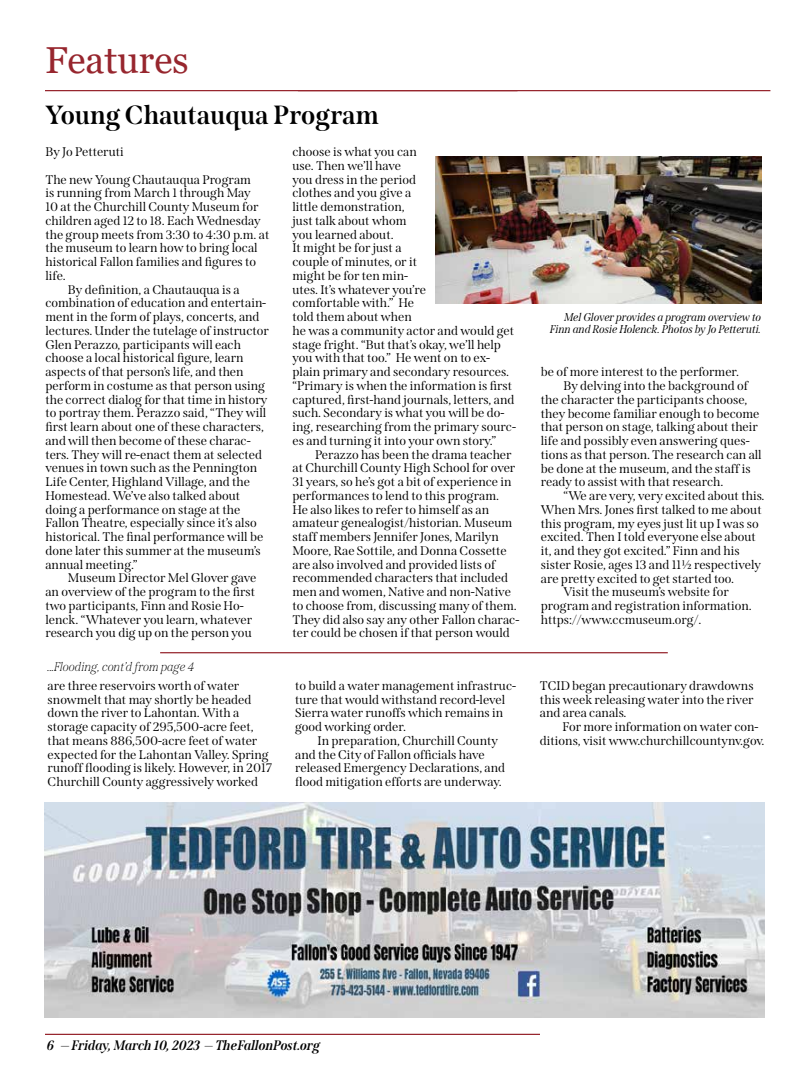
<style>
.page{position:relative;width:810px;height:1080px;background:#fff}
.page>*{position:absolute;margin:0;border:0;box-sizing:border-box;transform-origin:0 0}
.t1{font:37.5px "Georgia";color:#97262e}
.t2{font:700 26.25px "Span";color:#000}
.t3{font:italic 700 13.75px "Span";color:#000}
.t4{font:12.5px/13.8px "Span";color:#000}
.t5{font:italic 100 12.5px "Span";color:#000}
.t6{font:italic 11.25px/12.5px "Span";color:#000;text-align:right}
</style>
<div class="page">
<hr style="left:45px;top:1034px;width:495px;height:1px;background:#97262e">
<hr style="left:45px;top:90px;width:473px;height:1px;background:#97262e">
<hr style="left:298px;top:90px;width:472px;height:1px;background:#97262e">
<img style="left:436px;top:157px;width:326px;height:146px">
<img style="left:44px;top:802px;width:720px;height:216px">
<hr style="left:160px;top:652px;width:508px;height:1px;background:#97262e">
<h1 class="t1" style="left:45px;top:37px;width:145px">Features</h1>
<h2 class="t2" style="left:45px;top:100px;width:335px">Young Chautauqua Program</h2>
<p class="t4" style="left:45px;top:145px;width:80px">By Jo Petteruti</p>
<p class="t4" style="left:45px;top:172px;width:207px">The new Young Chautauqua Program</p>
<p class="t4" style="left:45px;top:186px;width:207px">is running from March 1 through May</p>
<p class="t4" style="left:45px;top:200px;width:215px">10 at the Churchill County Museum for</p>
<p class="t4" style="left:45px;top:214px;width:217px">children aged 12 to 18. Each Wednesday</p>
<p class="t4" style="left:45px;top:227px;width:225px">the group meets from 3:30 to 4:30 p.m. at</p>
<p class="t4" style="left:45px;top:241px;width:214px">the museum to learn how to bring local</p>
<p class="t4" style="left:45px;top:255px;width:212px">historical Fallon families and figures to</p>
<p class="t4" style="left:45px;top:269px;width:22px">life.</p>
<p class="t4" style="left:68px;top:282px;width:173px">By definition, a Chautauqua is a</p>
<p class="t4" style="left:45px;top:296px;width:222px">combination of education and entertain-</p>
<p class="t4" style="left:45px;top:310px;width:216px">ment in the form of plays, concerts, and</p>
<p class="t4" style="left:45px;top:324px;width:225px">lectures. Under the tutelage of instructor</p>
<p class="t4" style="left:45px;top:337px;width:197px">Glen Perazzo, participants will each</p>
<p class="t4" style="left:45px;top:351px;width:200px">choose a local historical figure, learn</p>
<p class="t4" style="left:45px;top:365px;width:200px">aspects of that person’s life, and then</p>
<p class="t4" style="left:45px;top:379px;width:221px">perform in costume as that person using</p>
<p class="t4" style="left:45px;top:392px;width:224px">the correct dialog for that time in history</p>
<p class="t4" style="left:45px;top:406px;width:222px">to portray them. Perazzo said, “They will</p>
<p class="t4" style="left:45px;top:420px;width:220px">first learn about one of these characters,</p>
<p class="t4" style="left:45px;top:434px;width:207px">and will then become of these charac-</p>
<p class="t4" style="left:45px;top:447px;width:218px">ters. They will re-enact them at selected</p>
<p class="t4" style="left:45px;top:461px;width:213px">venues in town such as the Pennington</p>
<p class="t4" style="left:45px;top:475px;width:206px">Life Center, Highland Village, and the</p>
<p class="t4" style="left:45px;top:489px;width:196px">Homestead. We’ve also talked about</p>
<p class="t4" style="left:45px;top:502px;width:196px">doing a performance on stage at the</p>
<p class="t4" style="left:45px;top:516px;width:213px">Fallon Theatre, especially since it’s also</p>
<p class="t4" style="left:45px;top:530px;width:219px">historical. The final performance will be</p>
<p class="t4" style="left:45px;top:544px;width:217px">done later this summer at the museum’s</p>
<p class="t4" style="left:45px;top:557px;width:94px">annual meeting.”</p>
<p class="t4" style="left:68px;top:571px;width:190px">Museum Director Mel Glover gave</p>
<p class="t4" style="left:45px;top:585px;width:211px">an overview of the program to the first</p>
<p class="t4" style="left:45px;top:599px;width:200px">two participants, Finn and Rosie Ho-</p>
<p class="t4" style="left:45px;top:612px;width:208px">lenck. “Whatever you learn, whatever</p>
<p class="t4" style="left:45px;top:626px;width:208px">research you dig up on the person you</p>
<p class="t5" style="left:48px;top:659px;width:148px">...Flooding, cont’d from page 4</p>
<p class="t4" style="left:48px;top:679px;width:226px">are three reservoirs worth of water snowmelt that may shortly be headed down the river to Lahontan. With a storage capacity of 295,500-acre feet, that means 886,500-acre feet of water expected for the Lahontan Valley. Spring runoff flooding is likely. However, in 2017<br>Churchill County aggressively worked</p>
<p class="t4" style="left:292px;top:145px;width:225px">choose is what you can<br>use. Then we’ll have<br>you dress in the period<br>clothes and you give a<br>little demonstration,<br>just talk about whom<br>you learned about.<br>It might be for just a<br>couple of minutes, or it<br>might be for ten min-<br>utes. It’s whatever you’re<br>comfortable with.” He<br>told them about when<br>he was a community actor and would get stage fright. “But that’s okay, we’ll help you with that too.” He went on to ex&shy;plain primary and secondary resources. “Primary is when the information is first captured, first-hand journals, letters, and such. Secondary is what you will be do&shy;ing, researching from the primary sourc&shy;es and turning it into your own story.”</p>
<p class="t4" style="left:292px;top:447px;width:228px;text-indent:22px">Perazzo has been the drama teacher at Churchill County High School for over 31 years, so he’s got a bit of experience in performances to lend to this program.<br>He also likes to refer to himself as an amateur genealogist/historian. Museum staff members Jennifer Jones, Marilyn Moore, Rae Sottile, and Donna Cossette are also involved and provided lists of recommended characters that included men and women, Native and non-Native to choose from, discussing many of them.<br>They did also say any other Fallon charac&shy;ter could be chosen if that person would</p>
<p class="t4" style="left:295px;top:679px;width:223px">to build a water management infrastruc&shy;ture that would withstand record-level Sierra water runoffs which remains in good working order.</p>
<p class="t4" style="left:295px;top:734px;width:212px;text-indent:22px">In preparation, Churchill County and the City of Fallon officials have released Emergency Declarations, and flood mitigation efforts are underway.</p>
<p class="t6" style="left:550px;top:311px;width:213px">Mel Glover provides a program overview to<br>Finn and Rosie Holenck. Photos by Jo Petteruti.</p>
<p class="t4" style="left:541px;top:365px;width:200px">be of more interest to the performer.</p>
<p class="t4" style="left:563px;top:379px;width:186px">By delving into the background of</p>
<p class="t4" style="left:541px;top:393px;width:208px">the character the participants choose,</p>
<p class="t4" style="left:541px;top:407px;width:220px">they become familiar enough to become</p>
<p class="t4" style="left:541px;top:420px;width:219px">that person on stage, talking about their</p>
<p class="t4" style="left:541px;top:434px;width:210px">life and possibly even answering ques-</p>
<p class="t4" style="left:541px;top:448px;width:222px">tions as that person. The research can all</p>
<p class="t4" style="left:541px;top:462px;width:211px">be done at the museum, and the staff is</p>
<p class="t4" style="left:541px;top:475px;width:184px">ready to assist with that research.</p>
<p class="t4" style="left:563px;top:489px;width:203px">“We are very, very excited about this.</p>
<p class="t4" style="left:541px;top:503px;width:222px">When Mrs. Jones first talked to me about</p>
<p class="t4" style="left:541px;top:517px;width:219px">this program, my eyes just lit up I was so</p>
<p class="t4" style="left:541px;top:530px;width:217px">excited. Then I told everyone else about</p>
<p class="t4" style="left:541px;top:544px;width:200px">it, and they got excited.” Finn and his</p>
<p class="t4" style="left:541px;top:558px;width:222px">sister Rosie, ages 13 and 11½ respectively</p>
<p class="t4" style="left:541px;top:572px;width:195px">are pretty excited to get started too.</p>
<p class="t4" style="left:563px;top:585px;width:167px">Visit the museum’s website for</p>
<p class="t4" style="left:541px;top:599px;width:212px">program and registration information.</p>
<p class="t4" style="left:541px;top:613px;width:162px">https://www.ccmuseum.org/.</p>
<p class="t4" style="left:540px;top:679px;width:215px;text-align:justify">TCID began precautionary drawdowns this week releasing water into the river and area canals.</p>
<p class="t4" style="left:540px;top:720px;width:226px;text-indent:22px">For more information on water con&shy;ditions, visit www.churchillcountynv.gov.</p>
<p class="t3" style="left:47px;top:1037px;width:275px">6 — Friday, March 10, 2023 — TheFallonPost.org</p>
</div>
